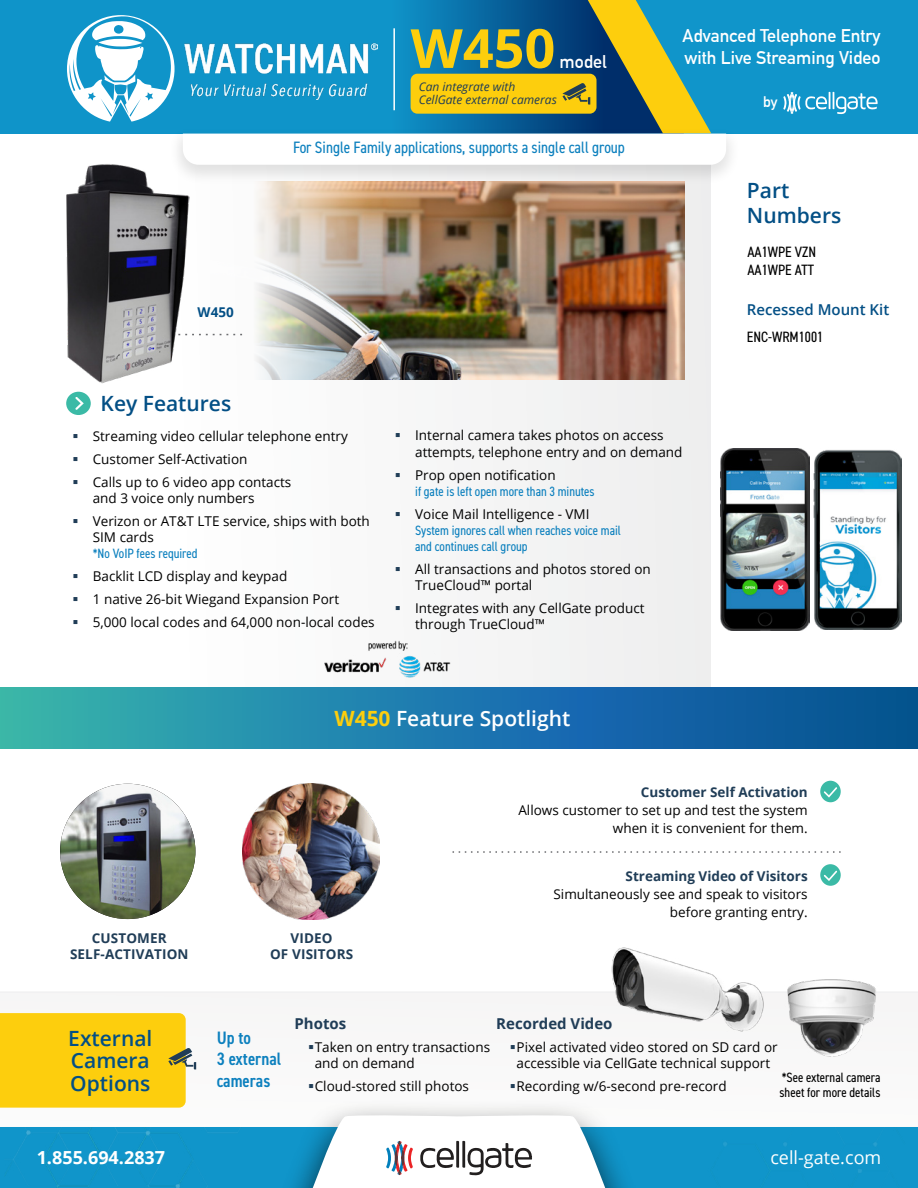
<style>
.page{position:relative;width:918px;height:1188px;background:#fff}
.page>*{position:absolute;margin:0;border:0;box-sizing:border-box;transform-origin:0 0}
.t1{font:700 54px "Open Sans";color:#fdce0d}
.t2{font:600 21px/22.5px "Open Sans";color:#034f85}
.t3{font:600 21px "Open Sans";color:#fff}
.t4{font:700 18px/21.6px "DIN Alternate";color:#fff}
.t5{font:600 condensed 18px/21.6px "DIN2014";color:#0c80be}
.t6{font:700 18px "Open Sans";color:#fff}
.t7{font:18px "Open Sans";color:#fff}
.t8{font:condensed 16.5px "DIN2014";color:#0c80be}
.t9{font:condensed 15px/18px "DIN2014";color:#000}
.t10{font:700 15px "Open Sans";color:#203d57}
.t11{font:600 15px "Open Sans";color:#034f85}
.t12{font:700 15px "DIN Alternate";color:#fff}
.t13{font:13.5px/23px "Open Sans";color:#000}
.t14{font:condensed 13.5px/16.2px "DIN2014";color:#0c80be}
.t15{font:700 13.5px/16.2px "Open Sans";color:#203d57;text-align:center}
.t16{font:condensed 13.5px/15px "DIN2014";color:#000}
.t17{font:700 13.5px "Open Sans";color:#034f85}
.t18{font:italic 12px/13.5px "Open Sans";color:#203d57}
.s1{font-weight:700;color:#fdce0d}
</style>
<div class="page">
<div style="left:0;top:134px;width:711px;height:580px;background:#fafafa"></div>
<div style="left:0;top:0;width:918px;height:133px;background:#1095ca"></div>
<svg style="left:0;top:992px;width:918px;height:136px"></svg>
<div style="left:5px;top:1128px;width:913px;height:60px;background:#1095ca"></div>
<svg style="left:783px;top:92px;width:95px;height:22px"></svg>
<div style="left:820px;top:781px;width:21px;height:21px;background:#3bbaa6;border-radius:50%"></div>
<svg style="left:824px;top:787px;width:13px;height:11px"></svg>
<div style="left:820px;top:864px;width:21px;height:22px;background:#3bbaa6;border-radius:50%"></div>
<svg style="left:824px;top:871px;width:13px;height:10px"></svg>
<svg style="left:453px;top:851px;width:388px;height:2px"></svg>
<div style="left:0;top:687px;width:918px;height:61px;background:linear-gradient(to right,#37b0b5,#04489c)"></div>
<div style="left:272px;top:1099px;width:374px;height:89px;background:#000;opacity:.75"></div>
<svg style="left:306px;top:1114px;width:306px;height:74px"></svg>
<svg style="left:67px;top:15px;width:108px;height:107px"></svg>
<img style="left:368px;top:641px;width:40px;height:10px">
<img style="left:324px;top:655px;width:127px;height:23px">
<div style="left:169px;top:126px;width:572px;height:60px;background:#000;opacity:.11"></div>
<svg style="left:183px;top:0;width:543px;height:165px"></svg>
<div style="left:62px;top:388px;width:33px;height:31px;background:#fff;border-radius:50%"></div>
<div style="left:66px;top:392px;width:25px;height:23px;background:#3bbaa6;border-radius:50%"></div>
<svg style="left:75px;top:397px;width:9px;height:13px"></svg>
<img style="left:783px;top:979px;width:97px;height:83px">
<img style="left:599px;top:947px;width:172px;height:104px">
<svg style="left:0;top:1013px;width:196px;height:95px;background:#face18"></svg>
<img style="left:210px;top:182px;width:474px;height:198px">
<img style="left:720px;top:449px;width:89px;height:182px">
<img style="left:813px;top:450px;width:89px;height:180px">
<img style="left:66px;top:163px;width:124px;height:220px">
<img style="left:243px;top:784px;width:136px;height:136px">
<img style="left:60px;top:784px;width:135px;height:135px">
<svg style="left:178px;top:334px;width:64px;height:1px"></svg>
<svg style="left:309px;top:1045px;width:4px;height:4px"></svg>
<svg style="left:309px;top:1084px;width:4px;height:4px"></svg>
<svg style="left:511px;top:1045px;width:4px;height:4px"></svg>
<svg style="left:511px;top:1084px;width:4px;height:4px"></svg>
<p class="t17" style="left:198px;top:303px;width:38px">W450</p>
<h1 class="t1" style="left:411px;top:10px;width:146px">W450</h1>
<h3 class="t4" style="left:560px;top:50px;width:49px">model</h3>
<p class="t18" style="left:419px;top:79px;width:140px">Can integrate with<br>CellGate external cameras</p>
<p class="t8" style="left:293px;top:137px;width:333px">For Single Family applications, supports a single call group</p>
<h3 class="t4" style="left:682px;top:24px;width:200px">Advanced Telephone Entry with Live Streaming Video</h3>
<p class="t12" style="left:763px;top:90px;width:16px">by</p>
<h2 class="t2" style="left:747px;top:177px;width:96px;line-height:25.2px">Part<br>Numbers</h2>
<p class="t9" style="left:747px;top:242px;width:70px">AA1WPE VZN<br>AA1WPE ATT</p>
<p class="t11" style="left:747px;top:299px;width:144px">Recessed Mount Kit</p>
<p class="t9" style="left:747px;top:327px;width:78px">ENC-WRM1001</p>
<h2 class="t2" style="left:101px;top:391px;width:132px">Key Features</h2>
<p class="t13" style="left:93px;top:424px;width:257px">Streaming video cellular telephone entry<br>Customer Self-Activation<br>Calls up to 6 video app contacts</p>
<p class="t13" style="left:93px;top:486px;width:279px">and 3 voice only numbers<br>Verizon or AT&amp;T LTE service, ships with both</p>
<p class="t13" style="left:93px;top:525px;width:63px">SIM cards</p>
<p class="t14" style="left:93px;top:545px;width:106px">*No VoIP fees required</p>
<p class="t13" style="left:93px;top:565px;width:283px">Backlit LCD display and keypad<br>1 native 26-bit Wiegand Expansion Port<br>5,000 local codes and 64,000 non-local codes</p>
<p class="t13" style="left:415px;top:427px;width:269px;line-height:16.2px">Internal camera takes photos on access attempts, telephone entry and on demand</p>
<p class="t13" style="left:415px;top:463px;width:142px">Prop open notification</p>
<p class="t14" style="left:415px;top:483px;width:181px">if gate is left open more than 3 minutes</p>
<p class="t13" style="left:415px;top:502px;width:176px">Voice Mail Intelligence - VMI</p>
<p class="t14" style="left:415px;top:522px;width:207px">System ignores call when reaches voice mail and continues call group</p>
<p class="t13" style="left:415px;top:561px;width:237px;line-height:16.2px">All transactions and photos stored on<br>TrueCloud™ portal</p>
<p class="t13" style="left:415px;top:600px;width:231px;line-height:16.2px">Integrates with any CellGate product through TrueCloud™</p>
<h2 class="t3" style="left:334px;top:704px;width:238px"><span class="s1">W450</span> Feature Spotlight</h2>
<p class="t15" style="left:70px;top:930px;width:120px">CUSTOMER<br>SELF-ACTIVATION</p>
<p class="t15" style="left:270px;top:930px;width:85px">VIDEO<br>OF VISITORS</p>
<p class="t15" style="left:641px;top:784px;width:168px">Customer Self Activation</p>
<p class="t13" style="left:518px;top:801px;width:291px;line-height:18px;text-align:right">Allows customer to set up and test the system when it is convenient for them.</p>
<p class="t15" style="left:626px;top:868px;width:184px">Streaming Video of Visitors</p>
<p class="t13" style="left:554px;top:885px;width:256px;line-height:18px;text-align:right">Simultaneously see and speak to visitors before granting entry.</p>
<h2 class="t2" style="left:68px;top:1027px;width:86px">External<br>Camera<br>Options</h2>
<h3 class="t5" style="left:217px;top:1026px;width:66px">Up to<br>3 external cameras</h3>
<p class="t10" style="left:295px;top:1013px;width:53px">Photos</p>
<p class="t13" style="left:315px;top:1039px;width:177px;line-height:16.2px">Taken on entry transactions and on demand</p>
<p class="t13" style="left:315px;top:1075px;width:156px">Cloud-stored still photos</p>
<p class="t10" style="left:496px;top:1013px;width:118px">Recorded Video</p>
<p class="t13" style="left:517px;top:1039px;width:263px;line-height:16.2px">Pixel activated video stored on SD card or accessible via CellGate technical support</p>
<p class="t13" style="left:517px;top:1075px;width:212px">Recording w/6-second pre-record</p>
<p class="t16" style="left:780px;top:1069px;width:102px">*See external camera sheet for more details</p>
<h3 class="t6" style="left:37px;top:1145px;width:130px">1.855.694.2837</h3>
<h3 class="t7" style="left:770px;top:1145px;width:112px">cell-gate.com</h3>
</div>
